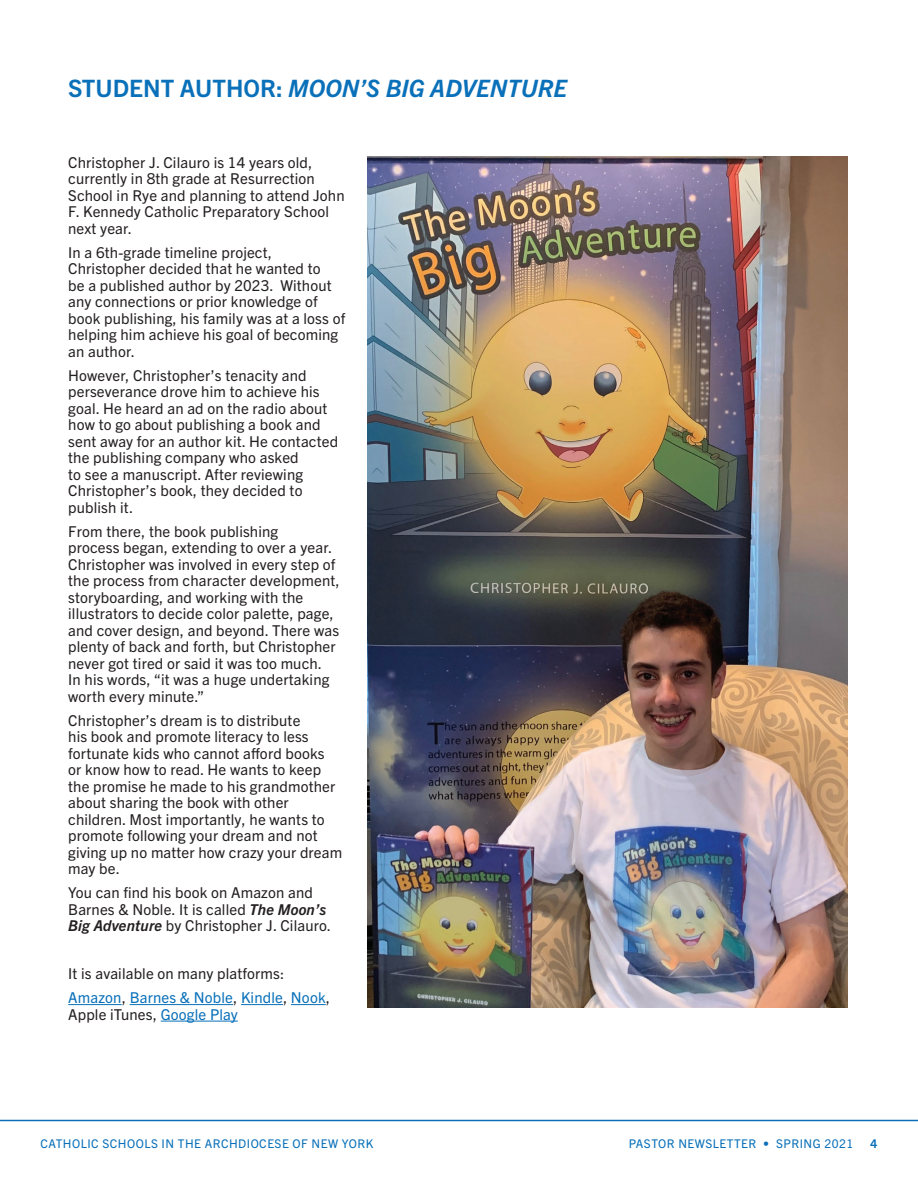
<style>
.page{position:relative;width:918px;height:1188px;background:#fff}
.page>*{position:absolute;margin:0;border:0;box-sizing:border-box;transform-origin:0 0}
.t1{font:italic 700 24px "Trade Gothic Next LT Pro";color:#0970b9}
.t2{font:15px/16.5px "Trade Gothic Next LT Pro";letter-spacing:.01em;color:#231f20}
.t3{font:12px "Trade Gothic Next LT Pro";letter-spacing:.04em;color:#0970b9}
.t4{font:700 12px "Trade Gothic Next LT Pro";color:#0970b9}
.s1{font-style:normal}
.s2{font-weight:700;font-style:italic}
.s3{color:#0970b9}
</style>
<div class="page">
<hr style="left:0;top:1120px;width:918px;height:1px;background:#0970b9">
<hr style="left:68px;top:1004px;width:54px;height:1px;background:#0970b9">
<hr style="left:130px;top:1004px;width:103px;height:1px;background:#0970b9">
<hr style="left:241px;top:1004px;width:42px;height:1px;background:#0970b9">
<hr style="left:291px;top:1004px;width:35px;height:1px;background:#0970b9">
<hr style="left:161px;top:1021px;width:77px;height:1px;background:#0970b9">
<img style="left:367px;top:156px;width:481px;height:852px">
<h1 class="t1" style="left:68px;top:71px;width:500px"><span class="s1">STUDENT AUTHOR:</span> MOON’S BIG ADVENTURE</h1>
<p class="t2" style="left:68px;top:153px;width:278px">Christopher J. Cilauro is 14 years old, currently in 8th grade at Resurrection School in Rye and planning to attend John F. Kennedy Catholic Preparatory School next year.</p>
<p class="t2" style="left:68px;top:243px;width:279px">In a 6th-grade timeline project, Christopher decided that he wanted to<br>be a published author by 2023. Without any connections or prior knowledge of book publishing, his family was at a loss of helping him achieve his goal of becoming an author.</p>
<p class="t2" style="left:68px;top:366px;width:271px">However, Christopher’s tenacity and perseverance drove him to achieve his goal. He heard an ad on the radio about how to go about publishing a book and sent away for an author kit. He contacted the publishing company who asked<br>to see a manuscript. After reviewing Christopher’s book, they decided to publish it.</p>
<p class="t2" style="left:68px;top:522px;width:273px">From there, the book publishing<br>process began, extending to over a year.<br>Christopher was involved in every step of the process from character development, storyboarding, and working with the illustrators to decide color palette, page, and cover design, and beyond. There was plenty of back and forth, but Christopher never got tired or said it was too much.<br>In his words, “it was a huge undertaking worth every minute.”</p>
<p class="t2" style="left:68px;top:711px;width:276px">Christopher’s dream is to distribute<br>his book and promote literacy to less fortunate kids who cannot afford books<br>or know how to read. He wants to keep the promise he made to his grandmother about sharing the book with other children. Most importantly, he wants to promote following your dream and not giving up no matter how crazy your dream may be.</p>
<p class="t2" style="left:68px;top:883px;width:264px">You can find his book on Amazon and<br>Barnes &amp; Noble. It is called <span class="s2">The Moon’s<br>Big Adventure</span> by Christopher J. Cilauro.</p>
<p class="t2" style="left:68px;top:961px;width:263px;line-height:24px">It is available on many platforms:<br><span class="s3">Amazon</span>, <span class="s3">Barnes &amp; Noble</span>, <span class="s3">Kindle</span>, <span class="s3">Nook</span>,</p>
<p class="t2" style="left:68px;top:1005px;width:171px">Apple iTunes, <span class="s3">Google Play</span></p>
<p class="t3" style="left:40px;top:1135px;width:334px">CATHOLIC SCHOOLS IN THE ARCHDIOCESE OF NEW YORK</p>
<p class="t3" style="left:629px;top:1135px;width:226px">PASTOR NEWSLETTER • SPRING 2021</p>
<p class="t4" style="left:871px;top:1135px;width:8px">4</p>
</div>
